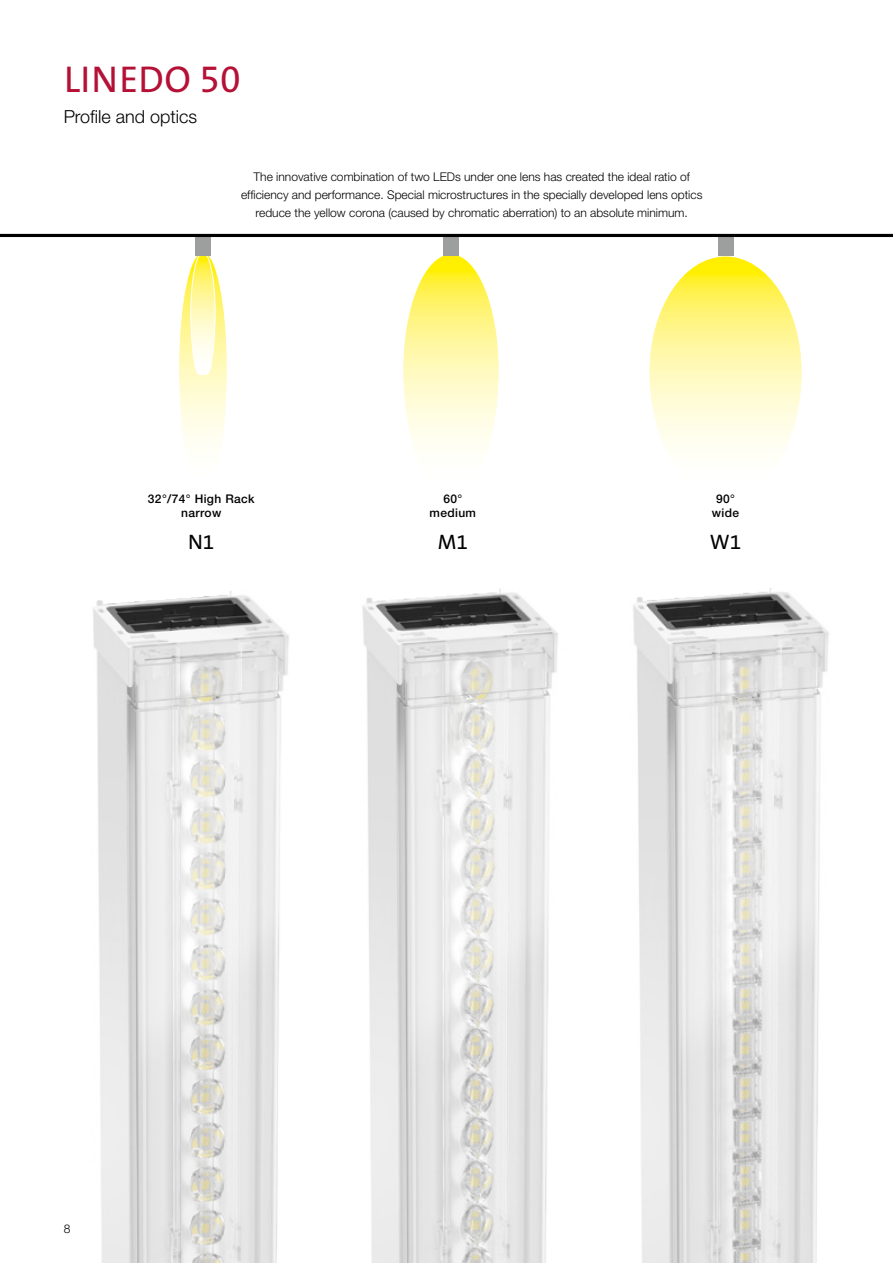
<style>
.page{position:relative;width:893px;height:1263px;background:#fff}
.page>*{position:absolute;margin:0;border:0;box-sizing:border-box;transform-origin:0 0}
.Stratus_Head{font:37.5px "The Sans B W5 Plain";letter-spacing:.015em;color:#b51136}
.Überschrift_Fließtext_Intro{font:21px "The Sans B W5 Plain";color:#000}
.Subheadline_links{font:300 18px "Helvetica Neue LTW1 G";color:#000}
.Detailtext_rechts{font:300 12px/18px "Helvetica Neue LTW1 G";color:#000;text-align:center}
.Überschrift_Fließtext_Intro-2{font:500 12px/14.4px "Helvetica Neue LTW1 G";letter-spacing:.03em;color:#000;text-align:center}
</style>
<div class="page">
<img style="left:633px;top:588px;width:196px;height:675px">
<img style="left:93px;top:591px;width:196px;height:672px">
<img style="left:362px;top:588px;width:196px;height:675px">
<svg style="left:649px;top:255px;width:153px;height:196px"></svg>
<svg style="left:179px;top:256px;width:48px;height:191px"></svg>
<svg style="left:403px;top:255px;width:96px;height:194px"></svg>
<div style="left:195px;top:235px;width:16px;height:21px;background:#9d9e9e"></div>
<div style="left:443px;top:235px;width:16px;height:21px;background:#9d9e9e"></div>
<div style="left:718px;top:235px;width:15px;height:21px;background:#9d9e9e"></div>
<hr style="left:0;top:234px;width:893px;height:3px;background:#000">
<p class="Stratus_Head" style="left:64px;top:55px;width:178px">LINEDO 50</p>
<p class="Subheadline_links" style="left:64px;top:106px;width:135px">Profile and optics</p>
<p class="Detailtext_rechts" style="left:241px;top:167px;width:463px">The innovative combination of two LEDs under one lens has created the ideal ratio of efficiency and performance. Special microstructures in the specially developed lens optics reduce the yellow corona (caused by chromatic aberration) to an absolute minimum.</p>
<p class="Überschrift_Fließtext_Intro-2" style="left:148px;top:491px;width:108px">32°/74° High Rack narrow</p>
<p class="Überschrift_Fließtext_Intro" style="left:188px;top:529px;width:28px">N1</p>
<p class="Überschrift_Fließtext_Intro-2" style="left:430px;top:491px;width:48px">60° medium</p>
<p class="Überschrift_Fließtext_Intro" style="left:438px;top:529px;width:32px">M1</p>
<p class="Überschrift_Fließtext_Intro-2" style="left:712px;top:491px;width:29px">90° wide</p>
<p class="Überschrift_Fließtext_Intro" style="left:710px;top:529px;width:33px">W1</p>
<p class="Detailtext_rechts" style="left:64px;top:1220px;width:8px">8</p>
</div>
